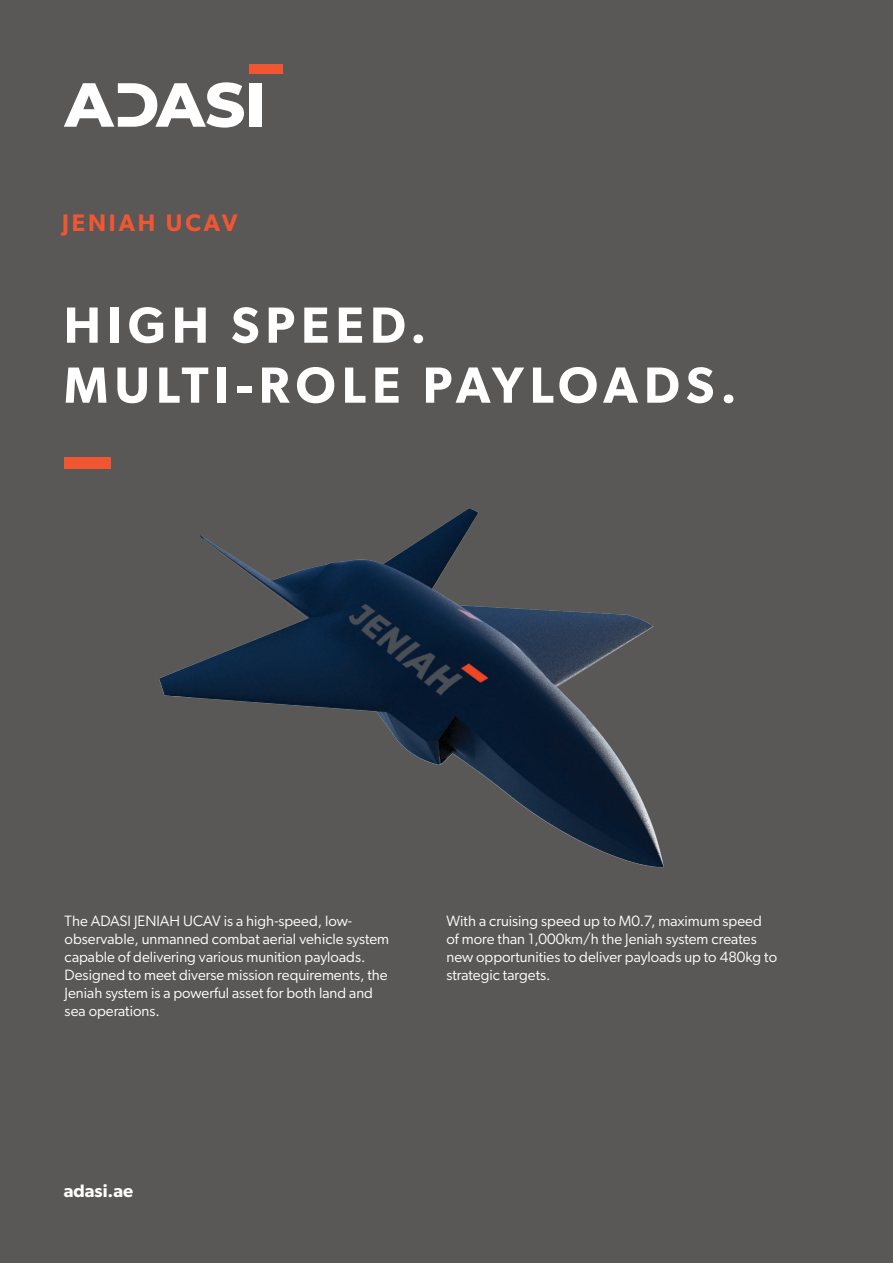
<style>
.page{position:relative;width:893px;height:1263px;background:#5a5757}
.page>*{position:absolute;margin:0;border:0;box-sizing:border-box;transform-origin:0 0}
.t1{font:600 93px "Gibson";color:#f15632}
.t2{font:600 51px/60px "Gibson";letter-spacing:.12em;color:#fff}
.t3{font:600 24px "Gibson";letter-spacing:.12em;color:#f15632}
.t4{font:600 18px "Gibson";color:#fff}
.t5{font:15px/18px "Gibson";color:#fff}
</style>
<div class="page">
<div style="left:250px;top:83px;width:12px;height:44px;background:#fff"></div>
<div style="left:250px;top:64px;width:33px;height:9px;background:#f15632"></div>
<svg style="left:64px;top:82px;width:180px;height:46px"></svg>
<img style="left:159px;top:508px;width:505px;height:360px">
<h3 class="t3" style="left:62px;top:208px;width:177px">JENIAH UCAV</h3>
<h2 class="t2" style="left:64px;top:294px;width:675px">HIGH SPEED.<br>MULTI-ROLE PAYLOADS.</h2>
<h1 class="t1" style="left:64px;top:376px;width:48px">_</h1>
<p class="t5" style="left:65px;top:912px;width:326px">The ADASI JENIAH UCAV is a high-speed, low&shy;observable, unmanned combat aerial vehicle system capable of delivering various munition payloads.<br>Designed to meet diverse mission requirements, the Jeniah system is a powerful asset for both land and sea operations.</p>
<p class="t5" style="left:446px;top:912px;width:332px">With a cruising speed up to M0.7, maximum speed of more than 1,000km/h the Jeniah system creates new opportunities to deliver payloads up to 480kg to strategic targets.</p>
<p class="t4" style="left:64px;top:1179px;width:71px">adasi.ae</p>
</div>
